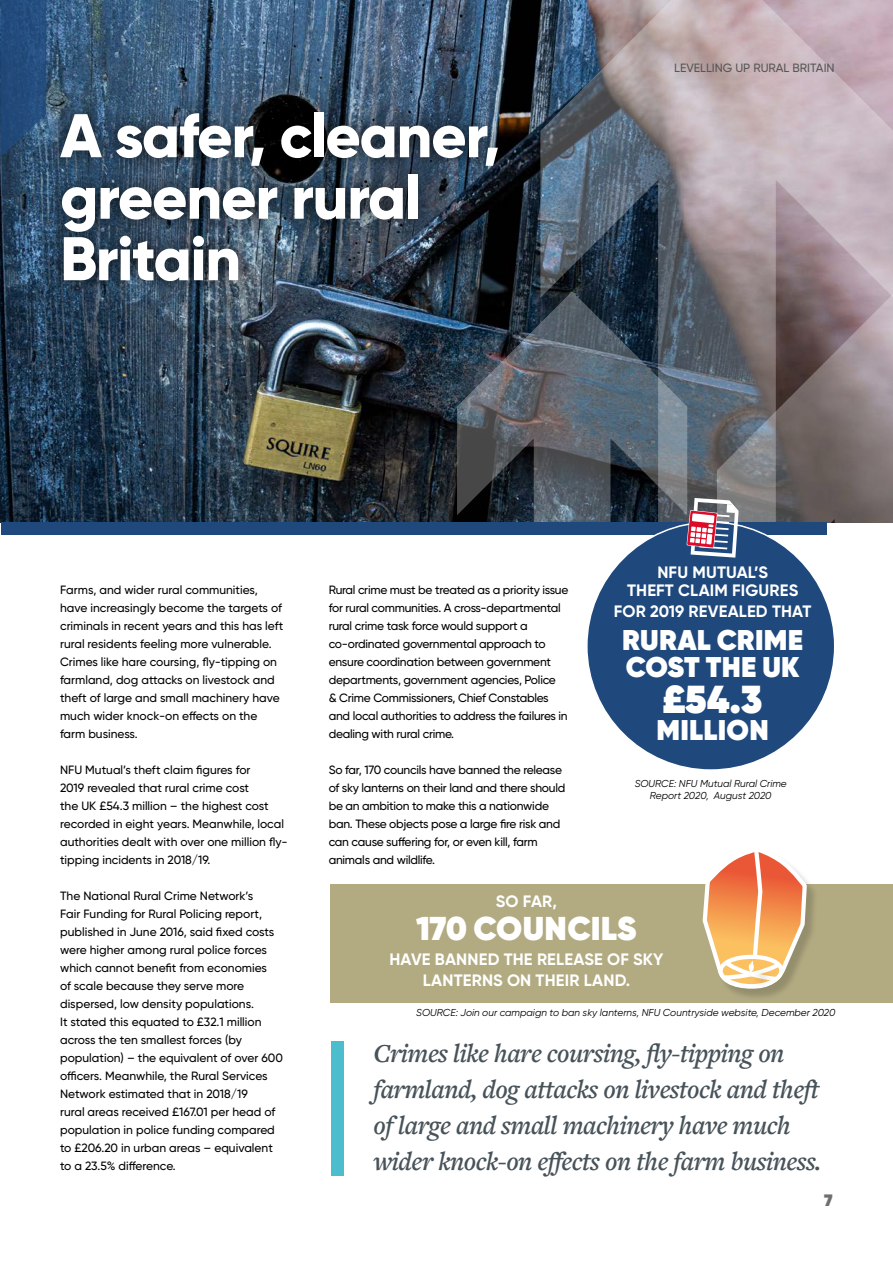
<style>
.page{position:relative;width:893px;height:1263px;background:#fff}
.page>*{position:absolute;margin:0;border:0;box-sizing:border-box;transform-origin:0 0}
.t1{font:800 61.5px/61.5px "Gilroy";letter-spacing:-.02em;color:#fff}
.t2{font:800 39px "Gilroy";color:#fff}
.t3{font:800 33px "Gilroy";letter-spacing:.005em;color:#fff}
.t4{font:800 28.5px/27px "Gilroy";letter-spacing:.01em;color:#fff}
.t5{font:italic 600 27px/36px "Freight Text Pro";letter-spacing:-.02em;color:#475259}
.t6{font:700 16.5px/18px "Gilroy";letter-spacing:.01em;color:#fff;text-align:center}
.t7{font:800 16.5px "Gilroy";color:#706f6f}
.t8{font:500 12px/18px "Gilroy";letter-spacing:-.01em;color:#000}
.t9{font:500 12px "Gilroy";color:#575756}
.t10{font:italic 10.05px/12px "Gilroy";color:#000;text-align:center}
</style>
<div class="page">
<img style="left:0;top:0;width:540px;height:522px">
<div style="left:43px;top:94px;width:472px;height:205px;background:#000;opacity:.75"></div>
<svg style="left:540px;top:0;width:353px;height:498px;background:#938d97"></svg>
<svg style="left:717px;top:293px;width:176px;height:242px;background:#797072"></svg>
<svg style="left:457px;top:291px;width:230px;height:244px;background:#47515b"></svg>
<div style="left:1px;top:522px;width:825px;height:12px;background:#1f497d"></div>
<svg style="left:0;top:0;width:46px;height:157px;background:#264d7b"></svg>
<div style="left:331px;top:1041px;width:12px;height:134px;background:#4cbdcc"></div>
<div style="left:587px;top:522px;width:248px;height:248px;background:#1f497d;border-radius:50%"></div>
<div style="left:331px;top:884px;width:562px;height:119px;background:#b2ab82"></div>
<div style="left:704px;top:849px;width:115px;height:152px;background:#000;opacity:.17"></div>
<div style="left:751px;top:966px;width:22px;height:25px;background:#948e6c"></div>
<svg style="left:702px;top:849px;width:107px;height:141px"></svg>
<svg style="left:686px;top:498px;width:53px;height:60px"></svg>
<h1 class="t1" style="left:60px;top:105px;width:442px">A safer, cleaner, greener rural<br>Britain</h1>
<p class="t9" style="left:674px;top:60px;width:162px">LEVELLING UP RURAL BRITAIN</p>
<p class="t8" style="left:60px;top:581px;width:225px">Farms, and wider rural communities, have increasingly become the targets of criminals in recent years and this has left rural residents feeling more vulnerable.<br>Crimes like hare coursing, fly-tipping on farmland, dog attacks on livestock and theft of large and small machinery have much wider knock-on effects on the farm business.</p>
<p class="t8" style="left:60px;top:761px;width:229px">NFU Mutual’s theft claim figures for<br>2019 revealed that rural crime cost<br>the UK £54.3 million – the highest cost recorded in eight years. Meanwhile, local authorities dealt with over one million fly&shy;tipping incidents in 2018/19.</p>
<p class="t8" style="left:60px;top:887px;width:224px">The National Rural Crime Network’s<br>Fair Funding for Rural Policing report, published in June 2016, said fixed costs were higher among rural police forces which cannot benefit from economies<br>of scale because they serve more dispersed, low density populations.<br>It stated this equated to £32.1 million across the ten smallest forces (by population) – the equivalent of over 600 officers. Meanwhile, the Rural Services Network estimated that in 2018/19<br>rural areas received £167.01 per head of population in police funding compared to £206.20 in urban areas – equivalent to a 23.5% difference.</p>
<p class="t8" style="left:329px;top:581px;width:241px">Rural crime must be treated as a priority issue for rural communities. A cross-departmental rural crime task force would support a co-ordinated governmental approach to ensure coordination between government departments, government agencies, Police<br>&amp; Crime Commissioners, Chief Constables and local authorities to address the failures in dealing with rural crime.</p>
<p class="t8" style="left:329px;top:761px;width:238px">So far, 170 councils have banned the release of sky lanterns on their land and there should be an ambition to make this a nationwide ban. These objects pose a large fire risk and can cause suffering for, or even kill, farm animals and wildlife.</p>
<h3 class="t6" style="left:627px;top:563px;width:173px">NFU MUTUAL’S<br>THEFT CLAIM FIGURES</h3>
<h3 class="t6" style="left:614px;top:602px;width:199px">FOR 2019 REVEALED THAT</h3>
<h3 class="t4" style="left:622px;top:626px;width:182px">RURAL CRIME<br>COST THE UK</h3>
<h2 class="t2" style="left:663px;top:674px;width:101px">£54.3</h2>
<h3 class="t4" style="left:656px;top:716px;width:114px">MILLION</h3>
<p class="t10" style="left:635px;top:778px;width:154px">SOURCE: NFU Mutual Rural Crime<br>Report 2020, August 2020</p>
<h3 class="t6" style="left:496px;top:892px;width:63px">SO FAR,</h3>
<h3 class="t3" style="left:416px;top:907px;width:222px">170 COUNCILS</h3>
<h3 class="t6" style="left:389px;top:949px;width:276px;line-height:21px">HAVE BANNED THE RELEASE OF SKY<br>LANTERNS ON THEIR LAND.</h3>
<p class="t10" style="left:416px;top:1006px;width:421px">SOURCE: Join our campaign to ban sky lanterns, NFU Countryside website, December 2020</p>
<h3 class="t5" style="left:373px;top:1035px;width:449px">Crimes like hare coursing, fly-tipping on farmland, dog attacks on livestock and theft of large and small machinery have much wider knock-on effects on the farm business.</h3>
<h3 class="t7" style="left:824px;top:1190px;width:10px">7</h3>
</div>
